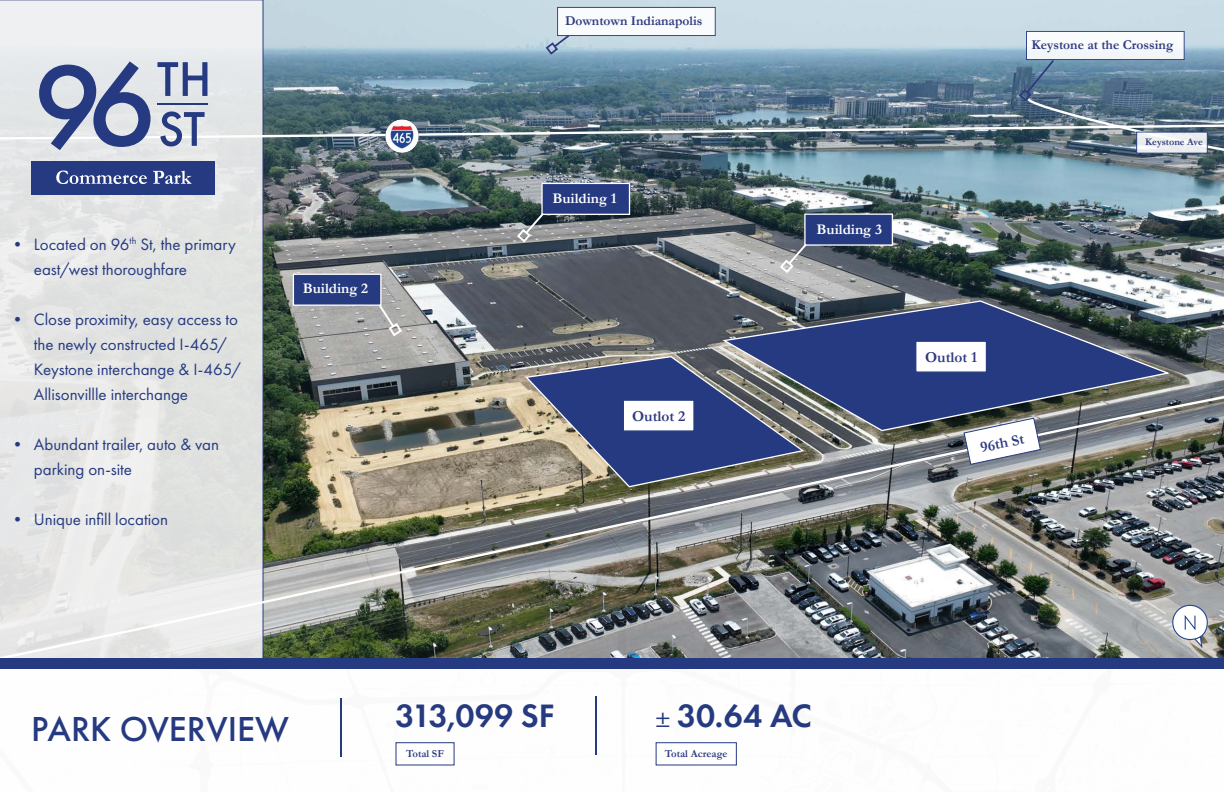
<style>
.page{position:relative;width:1224px;height:792px;background:#fff}
.page>*{position:absolute;margin:0;border:0;box-sizing:border-box;transform-origin:0 0}
.t1{font:500 36px "Futura PT";color:#253a80}
.cwDOC_TITLE_1{font:600 33.6px "Futura PT";color:#253a80}
.t2{font:17px/25.2px "Futura PT";color:#253a80}
.t3{font:700 15.3px "Garamond";color:#2e3a7f}
.t4{font:700 14.8px "Garamond";color:#fff}
.t5{font:700 13.5px "Garamond";color:#2e3a7f}
.t6{font:700 10.7px "Garamond";color:#2e3a7f}
.t7{font:700 10.1px "Garamond";color:#2e3a7f}
.s1{font-family:"Myriad Pro";font-weight:400;font-size:25px}
</style>
<div class="page">
<img style="left:264px;top:0;width:960px;height:386px">
<svg style="left:1026px;top:31px;width:159px;height:2px"></svg>
<div style="left:557px;top:7px;width:159px;height:29px;background:#fff;border:1px solid #253a80"></div>
<div style="left:541px;top:183px;width:89px;height:32px;background:#253a80;border:1px solid #fff"></div>
<svg style="left:516px;top:211px;width:30px;height:33px"></svg>
<div style="left:293px;top:274px;width:89px;height:32px;background:#253a80;border:1px solid #fff"></div>
<svg style="left:377px;top:302px;width:26px;height:36px"></svg>
<div style="left:804px;top:213px;width:89px;height:33px;background:#253a80;border:1px solid #fff"></div>
<svg style="left:779px;top:242px;width:30px;height:33px"></svg>
<svg style="left:0;top:0;width:264px;height:386px;background:#e3e5e5"></svg>
<img style="left:382px;top:152px;width:40px;height:5px">
<img style="left:0;top:386px;width:1224px;height:272px">
<svg style="left:963px;top:432px;width:79px;height:34px"></svg>
<svg style="left:1172px;top:604px;width:36px;height:46px"></svg>
<svg style="left:1136px;top:152px;width:72px;height:2px"></svg>
<hr style="left:596px;top:696px;width:1px;height:58px;background:#253a80">
<svg style="left:0;top:33px;width:1224px;height:119px;background:#8a9fae"></svg>
<div style="left:31px;top:161px;width:184px;height:33px;background:#253a80"></div>
<svg style="left:56px;top:171px;width:136px;height:13px"></svg>
<div style="left:396px;top:742px;width:59px;height:23px;border:1px solid #253a80"></div>
<div style="left:656px;top:742px;width:81px;height:23px;border:1px solid #253a80"></div>
<div style="left:0;top:658px;width:1224px;height:11px;background:#253a80"></div>
<hr style="left:341px;top:698px;width:1px;height:59px;background:#253a80">
<svg style="left:723px;top:300px;width:449px;height:132px;background:#435176"></svg>
<div style="left:915px;top:341px;width:72px;height:32px;background:#fff;border:1px solid #243c80"></div>
<svg style="left:525px;top:355px;width:281px;height:133px;background:#5c6581"></svg>
<div style="left:623px;top:399px;width:72px;height:33px;background:#fff;border:1px solid #243c80"></div>
<p class="t2" style="left:34px;top:231px;width:204px;text-indent:-25px">• Located on 96<sup>th</sup> St, the primary east/west thoroughfare</p>
<p class="t2" style="left:34px;top:306px;width:209px;text-indent:-25px">• Close proximity, easy access to the newly constructed I-465/<br>Keystone interchange &amp; I-465/<br>Allisonvillle interchange</p>
<p class="t2" style="left:34px;top:431px;width:187px;text-indent:-25px">• Abundant trailer, auto &amp; van parking on-site</p>
<p class="t2" style="left:9px;top:506px;width:160px">• Unique infill location</p>
<p class="t4" style="left:303px;top:279px;width:67px">Building 2</p>
<p class="t5" style="left:565px;top:12px;width:139px">Downtown Indianapolis</p>
<p class="t4" style="left:552px;top:188px;width:66px">Building 1</p>
<p class="t3" style="left:632px;top:405px;width:55px">Outlot 2</p>
<p class="t4" style="left:817px;top:219px;width:67px">Building 3</p>
<p class="t5" style="left:1032px;top:36px;width:143px">Keystone at the Crossing</p>
<p class="t7" style="left:1145px;top:135px;width:59px">Keystone Ave</p>
<p class="t3" style="left:925px;top:346px;width:54px">Outlot 1</p>
<p class="t3" style="left:979px;top:437px;width:46px;rotate:-11deg">96th St</p>
<p class="t1" style="left:31px;top:707px;width:259px">PARK OVERVIEW</p>
<p class="cwDOC_TITLE_1" style="left:396px;top:694px;width:161px">313,099 SF</p>
<p class="cwDOC_TITLE_1" style="left:656px;top:694px;width:158px"><span class="s1">±</span> 30.64 AC</p>
<p class="t6" style="left:406px;top:747px;width:39px">Total SF</p>
<p class="t6" style="left:665px;top:747px;width:64px">Total Acreage</p>
</div>
